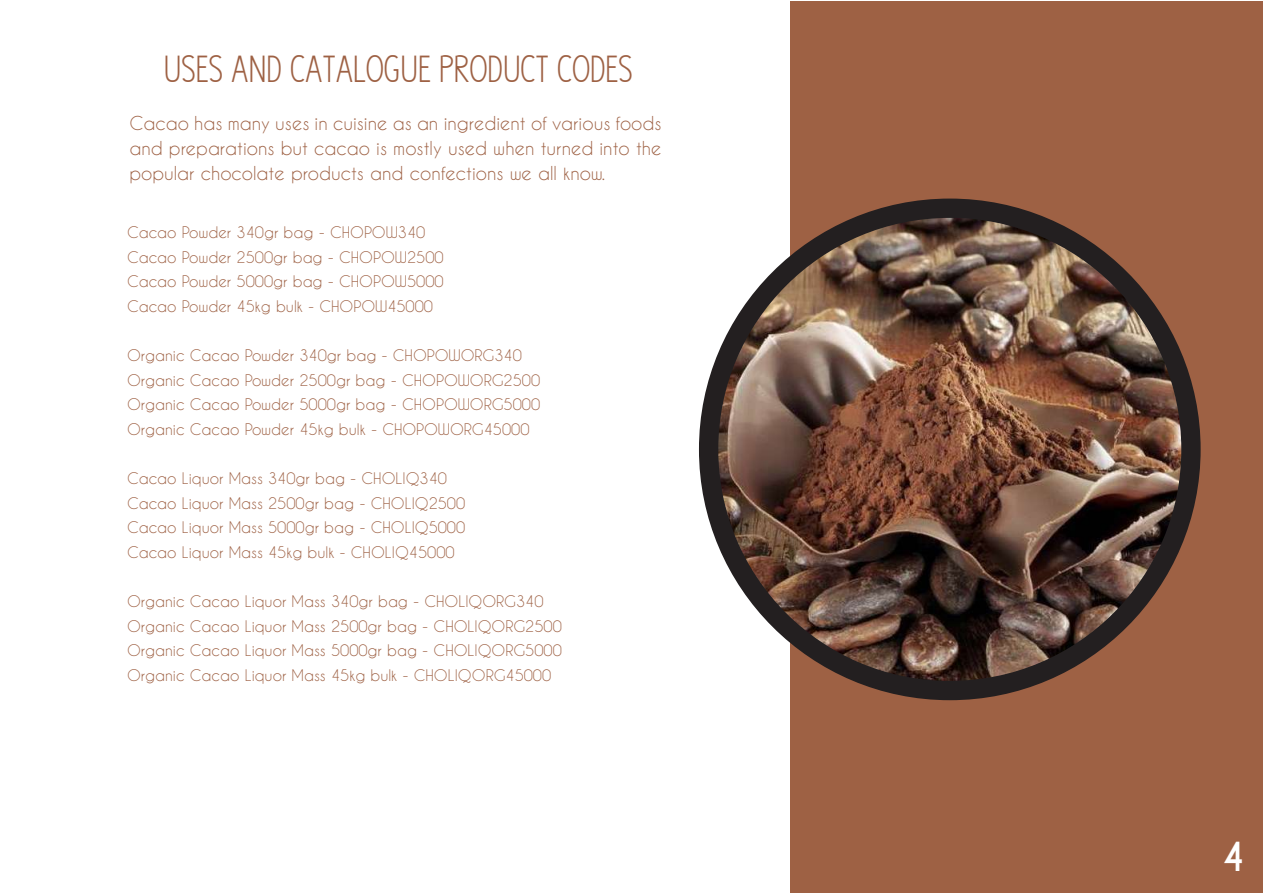
<style>
.page{position:relative;width:1263px;height:893px;background:#fff}
.page>*{position:absolute;margin:0;border:0;box-sizing:border-box;transform-origin:0 0}
.t1{font:37.5px "HYPE";color:#9e6144}
.t2{font:700 37.5px "Caviar Dreams";color:#fff}
.t3{font:18px/24.6px "Caviar Dreams";color:#9e6144;text-align:justify}
.t4{font:15px/24.6px "Caviar Dreams";color:#9e6144}
</style>
<div class="page">
<div style="left:790px;top:1px;width:473px;height:892px;background:#9e6144"></div>
<div style="left:699px;top:199px;width:501px;height:501px;background:#231f20;border-radius:50%"></div>
<img style="left:718px;top:218px;width:463px;height:463px;border-radius:231px">
<h1 class="t1" style="left:164px;top:51px;width:470px">USES AND CATALOGUE PRODUCT CODES</h1>
<p class="t3" style="left:129px;top:111px;width:533px">Cacao has many uses in cuisine as an ingredient of various foods and preparations but cacao is mostly used when turned into the popular chocolate products and confections we all know.</p>
<p class="t4" style="left:127px;top:220px;width:318px">Cacao Powder 340gr bag - CHOPOW340<br>Cacao Powder 2500gr bag - CHOPOW2500<br>Cacao Powder 5000gr bag - CHOPOW5000<br>Cacao Powder 45kg bulk - CHOPOW45000</p>
<p class="t4" style="left:127px;top:343px;width:415px">Organic Cacao Powder 340gr bag - CHOPOWORG340<br>Organic Cacao Powder 2500gr bag - CHOPOWORG2500<br>Organic Cacao Powder 5000gr bag - CHOPOWORG5000<br>Organic Cacao Powder 45kg bulk - CHOPOWORG45000</p>
<p class="t4" style="left:127px;top:466px;width:340px">Cacao Liquor Mass 340gr bag - CHOLIQ340<br>Cacao Liquor Mass 2500gr bag - CHOLIQ2500<br>Cacao Liquor Mass 5000gr bag - CHOLIQ5000<br>Cacao Liquor Mass 45kg bulk - CHOLIQ45000</p>
<p class="t4" style="left:127px;top:589px;width:436px">Organic Cacao Liquor Mass 340gr bag - CHOLIQORG340<br>Organic Cacao Liquor Mass 2500gr bag - CHOLIQORG2500<br>Organic Cacao Liquor Mass 5000gr bag - CHOLIQORG5000<br>Organic Cacao Liquor Mass 45kg bulk - CHOLIQORG45000</p>
<h1 class="t2" style="left:1221px;top:834px;width:25px">4</h1>
</div>
